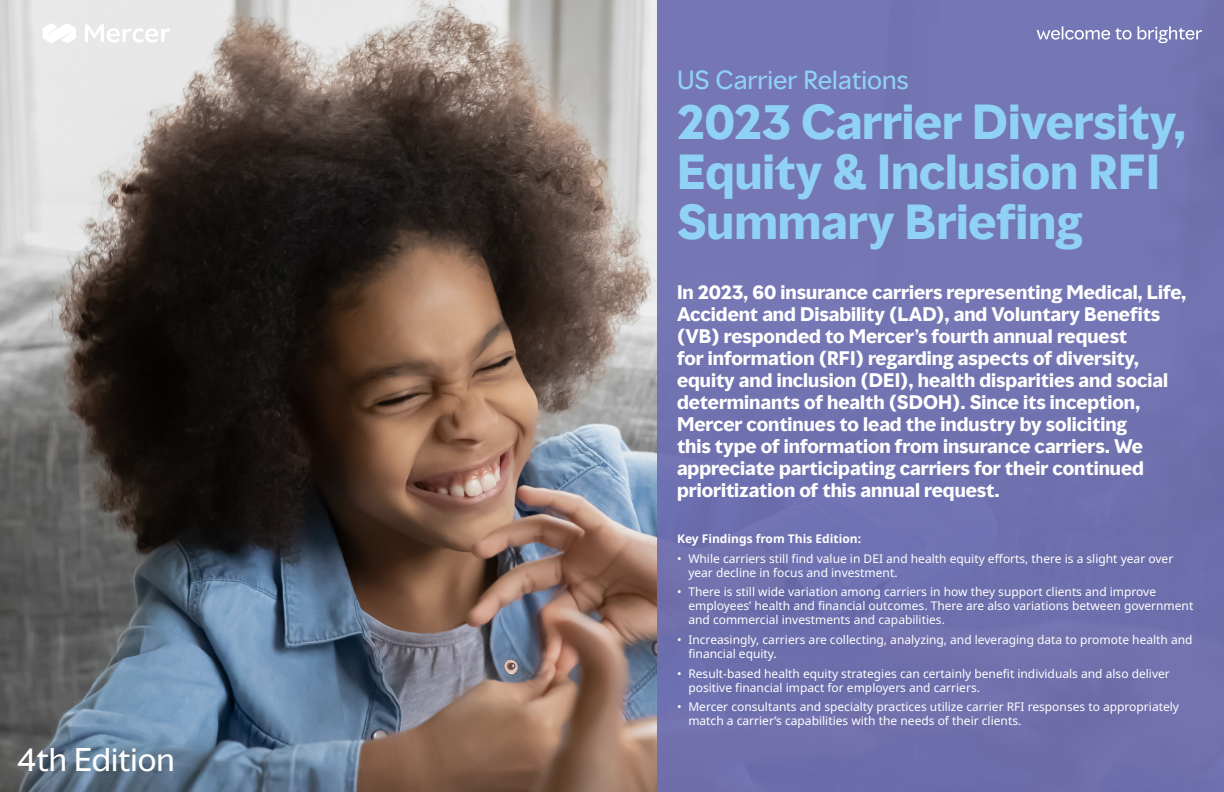
<style>
.page{position:relative;width:1224px;height:792px;background:#fff}
.page>*{position:absolute;margin:0;border:0;box-sizing:border-box;transform-origin:0 0}
.t1{font:700 45px/50px "MMC Display";color:#90d2f5}
.t2{font:30px "MMC Display";color:#fff}
.t3{font:24px "MMC Display";color:#90d2f5}
.t4{font:700 18px/22px "MMC Display";color:#fff}
.t5{font:12px/14px "Noto Sans";color:#fff}
.t6{font:700 12px "Noto Sans";color:#fff}
</style>
<div class="page">
<img style="left:0;top:0;width:657px;height:792px">
<div style="left:657px;top:0;width:567px;height:792px;background:#6d6eb1"></div>
<svg style="left:1037px;top:26px;width:165px;height:17px"></svg>
<h2 class="t2" style="left:17px;top:740px;width:159px">4th Edition</h2>
<h3 class="t3" style="left:677px;top:64px;width:233px">US Carrier Relations</h3>
<h1 class="t1" style="left:677px;top:98px;width:511px">2023 Carrier Diversity,<br>Equity &amp; Inclusion RFI<br>Summary Briefing</h1>
<p class="t4" style="left:677px;top:282px;width:511px">In 2023, 60 insurance carriers representing Medical, Life, Accident and Disability (LAD), and Voluntary Benefits (VB) responded to Mercer’s fourth annual request<br>for information (RFI) regarding aspects of diversity, equity and inclusion (DEI), health disparities and social determinants of health (SDOH). Since its inception, Mercer continues to lead the industry by soliciting<br>this type of information from insurance carriers. We appreciate participating carriers for their continued prioritization of this annual request.</p>
<p class="t6" style="left:677px;top:530px;width:186px">Key Findings from This Edition:</p>
<p class="t5" style="left:688px;top:552px;width:486px;text-indent:-11px">• While carriers still find value in DEI and health equity efforts, there is a slight year over year decline in focus and investment.</p>
<p class="t5" style="left:688px;top:585px;width:507px;text-indent:-11px">• There is still wide variation among carriers in how they support clients and improve employees’ health and financial outcomes. There are also variations between government and commercial investments and capabilities.</p>
<p class="t5" style="left:688px;top:633px;width:506px;text-indent:-11px">• Increasingly, carriers are collecting, analyzing, and leveraging data to promote health and financial equity.</p>
<p class="t5" style="left:688px;top:667px;width:483px;text-indent:-11px">• Result-based health equity strategies can certainly benefit individuals and also deliver positive financial impact for employers and carriers.</p>
<p class="t5" style="left:688px;top:700px;width:492px;text-indent:-11px">• Mercer consultants and specialty practices utilize carrier RFI responses to appropriately match a carrier’s capabilities with the needs of their clients.</p>
</div>
